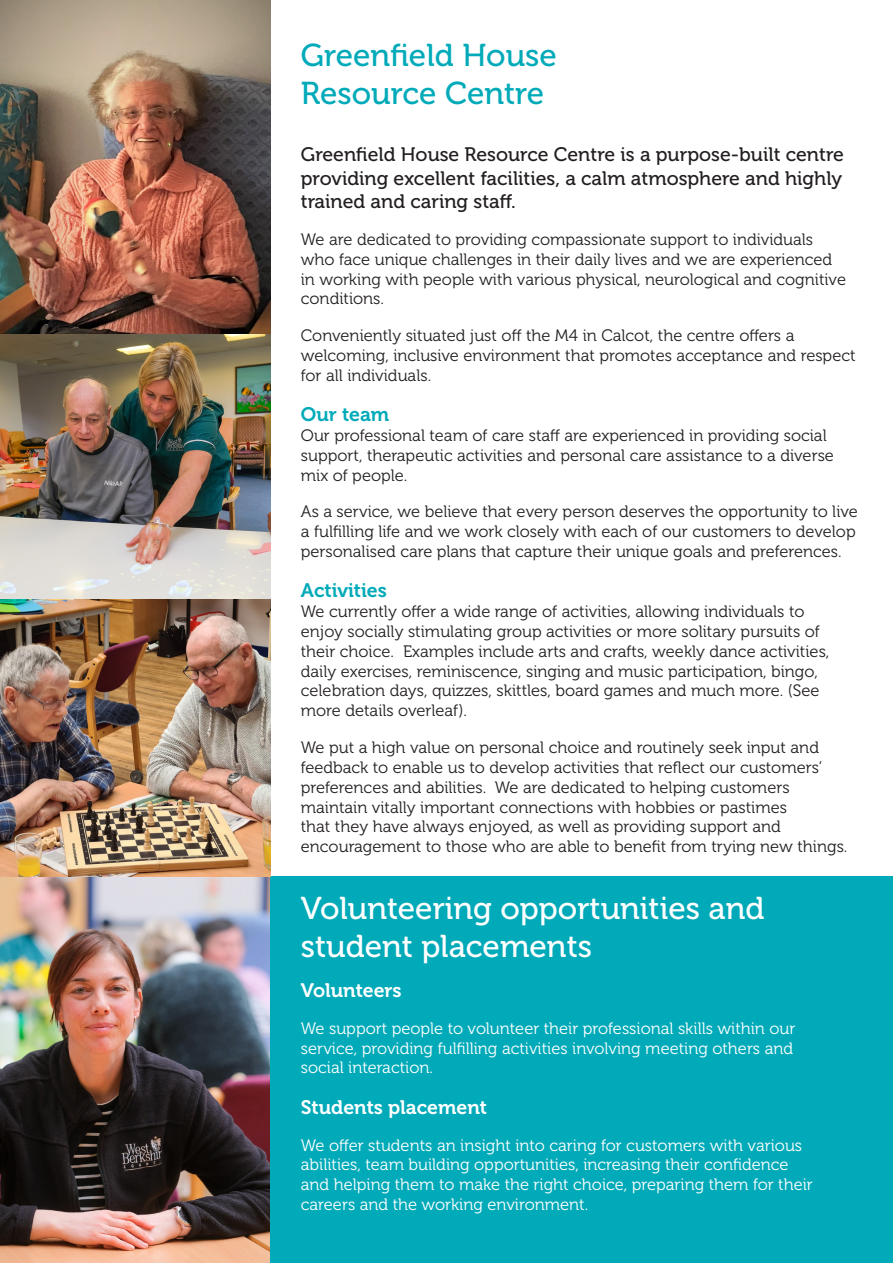
<style>
.page{position:relative;width:893px;height:1263px;background:#fff}
.page>*{position:absolute;margin:0;border:0;box-sizing:border-box;transform-origin:0 0}
.t1{font:31.5px/37.8px "Museo 500";color:#fff}
.t2{font:31.5px/37.8px "Museo 500";color:#00aab9}
.t3{font:19.5px/23.4px "Museo 500";color:#231f20;text-align:justify}
.t4{font:19.5px "Museo 700";color:#fff}
.t5{font:19.5px "Museo 700";color:#00aab9}
.t6{font:16.5px/19.8px "Museo 300";color:#231f20}
.t7{font:16.5px/19.8px "Museo 300";color:#fff}
</style>
<div class="page">
<img style="left:0;top:0;width:270px;height:1263px">
<div style="left:270px;top:876px;width:623px;height:387px;background:#00aab9"></div>
<p class="t2" style="left:301px;top:37px;width:258px">Greenfield House<br>Resource Centre</p>
<p class="t3" style="left:301px;top:143px;width:545px">Greenfield House Resource Centre is a purpose-built centre providing excellent facilities, a calm atmosphere and highly trained and caring staff.</p>
<p class="t6" style="left:301px;top:230px;width:547px">We are dedicated to providing compassionate support to individuals who face unique challenges in their daily lives and we are experienced in working with people with various physical, neurological and cognitive conditions.</p>
<p class="t6" style="left:301px;top:326px;width:556px">Conveniently situated just off the M4 in Calcot, the centre offers a welcoming, inclusive environment that promotes acceptance and respect for all individuals.</p>
<p class="t5" style="left:301px;top:404px;width:90px">Our team</p>
<p class="t6" style="left:301px;top:426px;width:535px">Our professional team of care staff are experienced in providing social support, therapeutic activities and personal care assistance to a diverse mix of people.</p>
<p class="t6" style="left:301px;top:502px;width:558px">As a service, we believe that every person deserves the opportunity to live a fulfilling life and we work closely with each of our customers to develop personalised care plans that capture their unique goals and preferences.</p>
<p class="t5" style="left:301px;top:580px;width:88px">Activities</p>
<p class="t6" style="left:301px;top:602px;width:530px">We currently offer a wide range of activities, allowing individuals to enjoy socially stimulating group activities or more solitary pursuits of their choice. Examples include arts and crafts, weekly dance activities, daily exercises, reminiscence, singing and music participation, bingo, celebration days, quizzes, skittles, board games and much more. (See more details overleaf).</p>
<p class="t6" style="left:301px;top:738px;width:548px">We put a high value on personal choice and routinely seek input and feedback to enable us to develop activities that reflect our customers’ preferences and abilities. We are dedicated to helping customers maintain vitally important connections with hobbies or pastimes<br>that they have always enjoyed, as well as providing support and encouragement to those who are able to benefit from trying new things.</p>
<p class="t1" style="left:301px;top:889px;width:465px">Volunteering opportunities and student placements</p>
<p class="t4" style="left:301px;top:979px;width:102px">Volunteers</p>
<p class="t7" style="left:301px;top:1018px;width:496px">We support people to volunteer their professional skills within our service, providing fulfilling activities involving meeting others and social interaction.</p>
<p class="t4" style="left:301px;top:1096px;width:188px">Students placement</p>
<p class="t7" style="left:301px;top:1135px;width:513px">We offer students an insight into caring for customers with various abilities, team building opportunities, increasing their confidence and helping them to make the right choice, preparing them for their careers and the working environment.</p>
</div>
